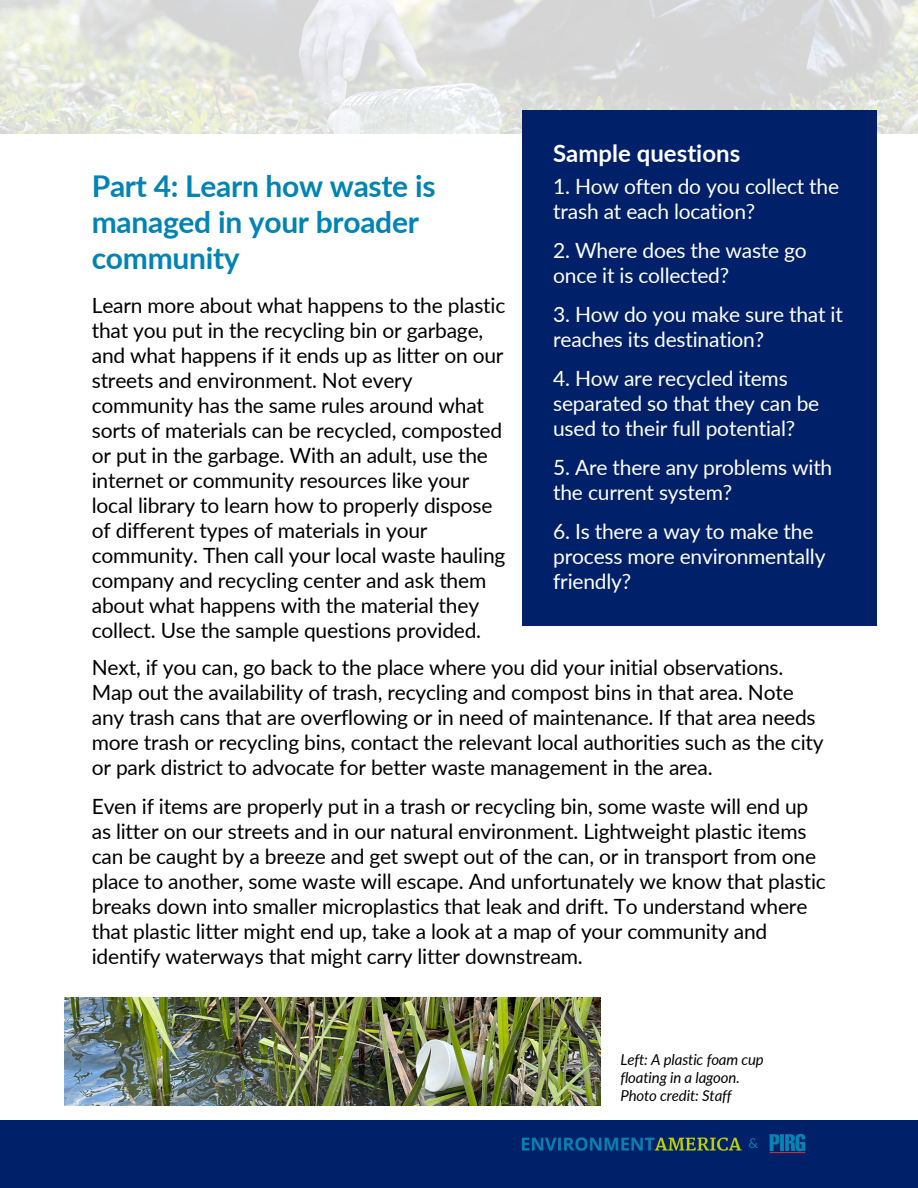
<style>
.page{position:relative;width:918px;height:1188px;background:#fff}
.page>*{position:absolute;margin:0;border:0;box-sizing:border-box;transform-origin:0 0}
.t1{font:700 30px/36px "Lato";letter-spacing:-.01em;color:#0083b5}
.t2{font:700 24px "Lato";color:#fff}
.t3{font:21px/25px "Lato";letter-spacing:-.01em;color:#000}
.t4{font:21px/25px "Lato";letter-spacing:-.01em;color:#fff}
.t5{font:italic 15px/18px "Lato";letter-spacing:-.01em;color:#000}
.t6{font:13.65px "Lato";color:#0083b5}
</style>
<div class="page">
<div style="left:0;top:1120px;width:918px;height:68px;background:#002169"></div>
<img style="left:773px;top:1134px;width:33px;height:20px">
<img style="left:489px;top:1072px;width:284px;height:82px">
<img style="left:0;top:0;width:918px;height:134px">
<div style="left:522px;top:110px;width:354px;height:516px;background:#002169"></div>
<img style="left:65px;top:997px;width:535px;height:108px">
<h3 class="t1" style="left:92px;top:167px;width:345px">Part 4: Learn how waste is managed in your broader community</h3>
<h3 class="t3" style="left:92px;top:292px;width:415px">Learn more about what happens to the plastic that you put in the recycling bin or garbage, and what happens if it ends up as litter on our streets and environment. Not every community has the same rules around what sorts of materials can be recycled, composted or put in the garbage. With an adult, use the internet or community resources like your local library to learn how to properly dispose of different types of materials in your community. Then call your local waste hauling company and recycling center and ask them about what happens with the material they collect. Use the sample questions provided.</h3>
<p class="t2" style="left:553px;top:139px;width:189px">Sample questions</p>
<h3 class="t4" style="left:553px;top:174px;width:288px">1. How often do you collect the trash at each location?</h3>
<h1 class="t4" style="left:553px;top:238px;width:255px">2. Where does the waste go once it is collected?</h1>
<h3 class="t4" style="left:553px;top:302px;width:291px">3. How do you make sure that it reaches its destination?</h3>
<h3 class="t4" style="left:553px;top:366px;width:268px">4. How are recycled items separated so that they can be used to their full potential?</h3>
<h3 class="t4" style="left:553px;top:455px;width:281px">5. Are there any problems with the current system?</h3>
<p class="t4" style="left:553px;top:519px;width:274px">6. Is there a way to make the process more environmentally friendly?</p>
<h3 class="t3" style="left:92px;top:655px;width:733px">Next, if you can, go back to the place where you did your initial observations.<br>Map out the availability of trash, recycling and compost bins in that area. Note any trash cans that are overflowing or in need of maintenance. If that area needs more trash or recycling bins, contact the relevant local authorities such as the city or park district to advocate for better waste management in the area.</h3>
<h3 class="t3" style="left:92px;top:794px;width:736px">Even if items are properly put in a trash or recycling bin, some waste will end up as litter on our streets and in our natural environment. Lightweight plastic items can be caught by a breeze and get swept out of the can, or in transport from one place to another, some waste will escape. And unfortunately we know that plastic breaks down into smaller microplastics that leak and drift. To understand where that plastic litter might end up, take a look at a map of your community and identify waterways that might carry litter downstream.</h3>
<p class="t5" style="left:620px;top:1050px;width:145px">Left: A plastic foam cup floating in a lagoon.</p>
<p class="t5" style="left:620px;top:1086px;width:113px">Photo credit: Staff</p>
<h3 class="t6" style="left:749px;top:1135px;width:11px">&amp;</h3>
</div>
